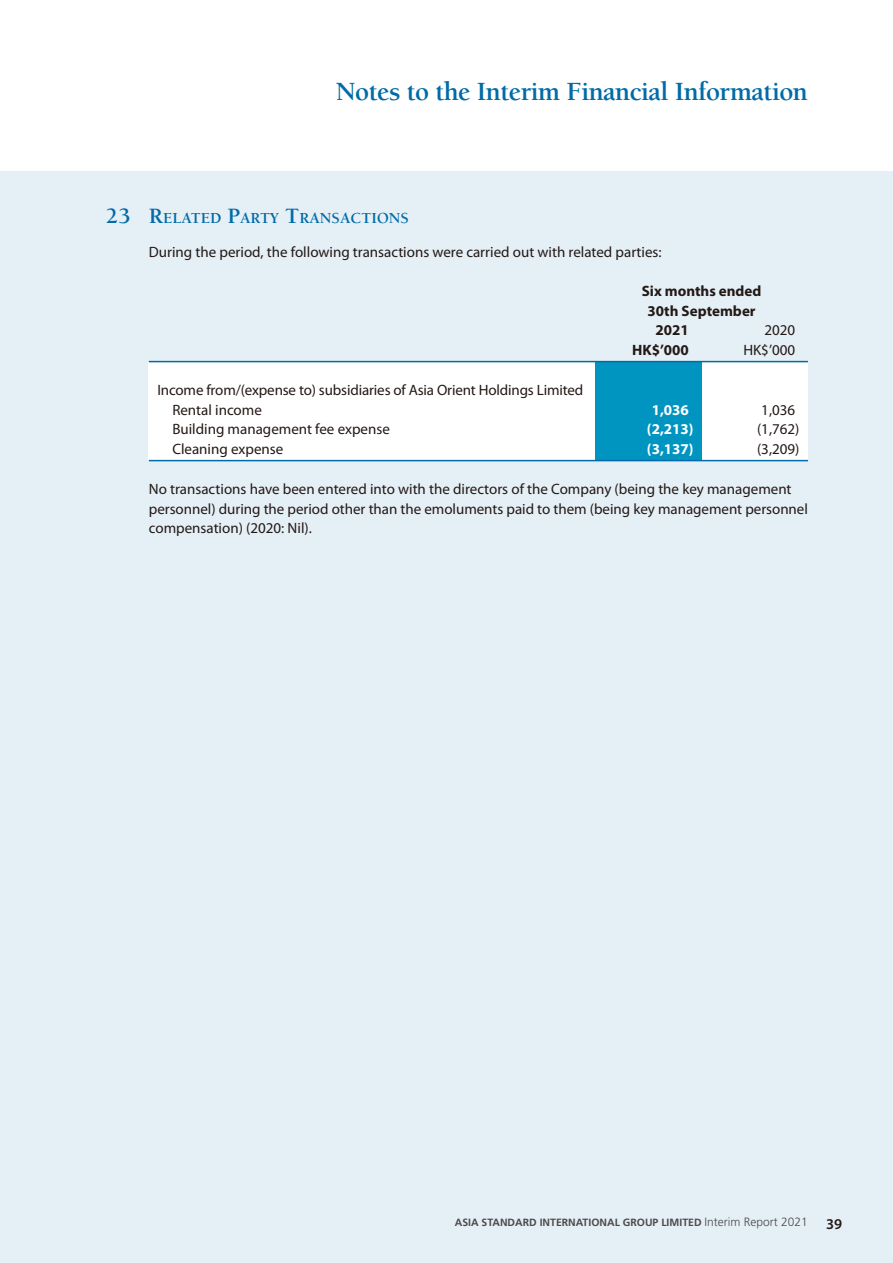
<style>
.page{position:relative;width:893px;height:1263px;background:#fff}
.page>*{position:absolute;margin:0;border:0;box-sizing:border-box;transform-origin:0 0}
.t1{font:700 27px "Berkeley Std";letter-spacing:-.02em;color:#006ba7}
.t2{font:700 15.75px "Berkeley Std";color:#006ba7}
.t3{font:15px/19.5px "Myriad Pro";color:#231916}
.t4{font:700 15px "Myriad Pro";color:#231916}
.t5{font:700 15px "Myriad Pro";color:#fff}
.t6{font:700 10.5px "Frutiger LT Std";color:#4d4a4a}
.s1{font-size:22.5px}
.s2{font-weight:300;font-size:12px}
.s3{font-family:"Myriad Pro";font-weight:600;font-size:15px;color:#231916}
</style>
<div class="page">
<div style="left:0;top:171px;width:893px;height:1092px;background:#e5eff6"></div>
<div style="left:149px;top:362px;width:659px;height:98px;background:#fff"></div>
<div style="left:595px;top:362px;width:107px;height:98px;background:#0095c1"></div>
<hr style="left:149px;top:361px;width:659px;height:1px;background:#006ba7">
<hr style="left:149px;top:460px;width:659px;height:1px;background:#006ba7">
<h1 class="t1" style="left:336px;top:77px;width:474px">Notes to the Interim Financial Information</h1>
<p class="t2" style="left:106px;top:209px;width:68px"><span class="s1">23 R</span>ELATED</p>
<p class="t2" style="left:228px;top:209px;width:24px"><span class="s1">P</span>ARTY</p>
<p class="t2" style="left:285px;top:209px;width:25px"><span class="s1">T</span>RANSACTIONS</p>
<p class="t3" style="left:149px;top:242px;width:514px">During the period, the following transactions were carried out with related parties:</p>
<p class="t4" style="left:642px;top:282px;width:121px">Six months ended</p>
<p class="t4" style="left:648px;top:301px;width:109px">30th September</p>
<p class="t4" style="left:656px;top:321px;width:35px">2021</p>
<p class="t3" style="left:764px;top:320px;width:32px">2020</p>
<p class="t4" style="left:632px;top:340px;width:58px">HK$’000</p>
<p class="t3" style="left:743px;top:340px;width:53px">HK$’000</p>
<p class="t3" style="left:172px;top:380px;width:412px;text-indent:-15px">Income from/(expense to) subsidiaries of Asia Orient Holdings Limited<br>Rental income</p>
<p class="t5" style="left:652px;top:400px;width:39px">1,036</p>
<p class="t3" style="left:761px;top:400px;width:35px">1,036</p>
<p class="t3" style="left:172px;top:419px;width:219px">Building management fee expense</p>
<p class="t5" style="left:647px;top:420px;width:48px">(2,213)</p>
<p class="t3" style="left:757px;top:419px;width:44px">(1,762)</p>
<p class="t3" style="left:172px;top:439px;width:112px">Cleaning expense</p>
<p class="t5" style="left:647px;top:439px;width:48px">(3,137)</p>
<p class="t3" style="left:757px;top:439px;width:44px">(3,209)</p>
<p class="t3" style="left:149px;top:479px;width:661px">No transactions have been entered into with the directors of the Company (being the key management personnel) during the period other than the emoluments paid to them (being key management personnel compensation) (2020: Nil).</p>
<p class="t6" style="left:455px;top:1216px;width:389px">ASIA STANDARD INTERNATIONAL GROUP LIMITED <span class="s2">Interim Report 2021</span> <span class="s3">39</span></p>
</div>
